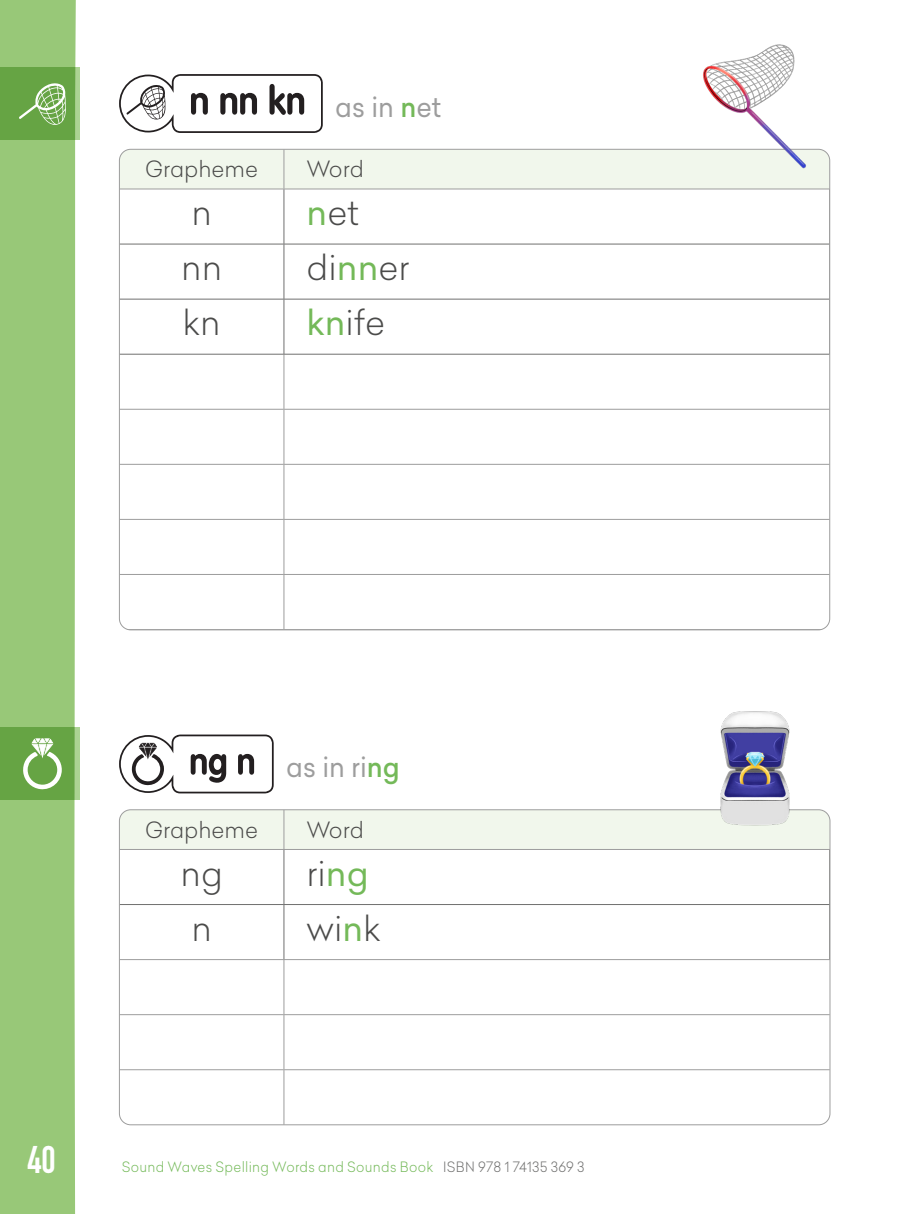
<style>
.page{position:relative;width:902px;height:1214px;background:#fff}
.page>*{position:absolute;margin:0;border:0;box-sizing:border-box;transform-origin:0 0}
.t1{font:38px "DIN Engschrift Std";color:#fff}
.t2{font:300 34px "Celias";color:#4b4b4a}
.t3{font:27.4px "Celias";color:#9d9d9d;scale:.95 1}
.t4{font:300 22px "Celias";color:#4b4b4a}
.t5{font:300 14px "Celias";letter-spacing:.02em;color:#74b959;scale:.95 1}
.s1{font-weight:500;color:#74b959}
.s2{font-weight:400;color:#74b959}
.s3{color:#70706f}
</style>
<div class="page">
<div style="left:0;top:0;width:76px;height:1214px;background:#98c878"></div>
<svg style="left:0;top:67px;width:80px;height:73px;background:#6ca84b"></svg>
<div style="left:119px;top:810px;width:710px;height:39px;background:#f1f7ec"></div>
<hr style="left:283px;top:809px;width:1px;height:40px;background:#9d9d9d">
<hr style="left:119px;top:849px;width:165px;height:1px;background:#9d9d9d">
<hr style="left:284px;top:849px;width:545px;height:1px;background:#9d9d9d">
<hr style="left:119px;top:959px;width:165px;height:1px;background:#9d9d9d">
<hr style="left:284px;top:959px;width:545px;height:1px;background:#9d9d9d">
<hr style="left:283px;top:960px;width:1px;height:54px;background:#9d9d9d">
<hr style="left:119px;top:1014px;width:165px;height:1px;background:#9d9d9d">
<hr style="left:284px;top:1014px;width:545px;height:1px;background:#9d9d9d">
<hr style="left:283px;top:1015px;width:1px;height:54px;background:#9d9d9d">
<hr style="left:119px;top:1069px;width:165px;height:1px;background:#9d9d9d">
<hr style="left:284px;top:1069px;width:545px;height:1px;background:#9d9d9d">
<hr style="left:283px;top:1070px;width:1px;height:54px;background:#9d9d9d">
<hr style="left:283px;top:850px;width:1px;height:54px;background:#70706f">
<hr style="left:119px;top:904px;width:165px;height:1px;background:#70706f">
<hr style="left:284px;top:904px;width:545px;height:1px;background:#70706f">
<hr style="left:283px;top:904px;width:1px;height:55px;background:#70706f">
<div style="left:119px;top:149px;width:710px;height:40px;background:#f1f7ec"></div>
<hr style="left:283px;top:149px;width:1px;height:40px;background:#9d9d9d">
<hr style="left:119px;top:189px;width:165px;height:1px;background:#9d9d9d">
<hr style="left:284px;top:189px;width:545px;height:1px;background:#9d9d9d">
<hr style="left:283px;top:354px;width:1px;height:55px;background:#9d9d9d">
<hr style="left:119px;top:409px;width:165px;height:1px;background:#9d9d9d">
<hr style="left:284px;top:409px;width:545px;height:1px;background:#9d9d9d">
<hr style="left:283px;top:409px;width:1px;height:55px;background:#9d9d9d">
<hr style="left:119px;top:464px;width:165px;height:1px;background:#9d9d9d">
<hr style="left:284px;top:464px;width:545px;height:1px;background:#9d9d9d">
<hr style="left:283px;top:465px;width:1px;height:54px;background:#9d9d9d">
<hr style="left:119px;top:519px;width:165px;height:1px;background:#9d9d9d">
<hr style="left:284px;top:519px;width:545px;height:1px;background:#9d9d9d">
<hr style="left:283px;top:520px;width:1px;height:54px;background:#9d9d9d">
<hr style="left:119px;top:574px;width:165px;height:1px;background:#9d9d9d">
<hr style="left:284px;top:574px;width:545px;height:1px;background:#9d9d9d">
<hr style="left:283px;top:575px;width:1px;height:54px;background:#9d9d9d">
<hr style="left:119px;top:629px;width:165px;height:1px;background:#9d9d9d">
<hr style="left:284px;top:629px;width:545px;height:1px;background:#9d9d9d">
<hr style="left:283px;top:189px;width:1px;height:55px;background:#70706f">
<hr style="left:829px;top:189px;width:1px;height:55px;background:#70706f">
<hr style="left:119px;top:244px;width:165px;height:1px;background:#70706f">
<hr style="left:284px;top:244px;width:545px;height:1px;background:#70706f">
<hr style="left:283px;top:244px;width:1px;height:55px;background:#70706f">
<hr style="left:829px;top:244px;width:1px;height:55px;background:#70706f">
<hr style="left:119px;top:299px;width:165px;height:1px;background:#70706f">
<hr style="left:284px;top:299px;width:545px;height:1px;background:#70706f">
<hr style="left:283px;top:299px;width:1px;height:55px;background:#70706f">
<hr style="left:829px;top:299px;width:1px;height:55px;background:#70706f">
<hr style="left:119px;top:354px;width:165px;height:1px;background:#70706f">
<hr style="left:284px;top:354px;width:545px;height:1px;background:#70706f">
<svg style="left:19px;top:83px;width:47px;height:42px;background:#89b86e"></svg>
<svg style="left:119px;top:74px;width:204px;height:59px"></svg>
<svg style="left:0;top:727px;width:80px;height:73px;background:#6da84c"></svg>
<svg style="left:23px;top:738px;width:39px;height:51px"></svg>
<svg style="left:119px;top:734px;width:154px;height:59px"></svg>
<img style="left:693px;top:44px;width:122px;height:129px">
<img style="left:692px;top:711px;width:125px;height:118px">
<svg style="left:0;top:0;width:7px;height:7px"></svg>
<h3 class="t3" style="left:335px;top:87px;width:113px">as in <span class="s1">n</span>et</h3>
<h3 class="t4" style="left:145px;top:154px;width:114px">Grapheme</h3>
<h3 class="t4" style="left:306px;top:154px;width:59px">Word</h3>
<h2 class="t2" style="left:191px;top:189px;width:22px">n</h2>
<h2 class="t2" style="left:306px;top:189px;width:53px"><span class="s2">n</span>et</h2>
<h2 class="t2" style="left:181px;top:244px;width:43px">nn</h2>
<h2 class="t2" style="left:306px;top:244px;width:104px">di<span class="s2">nn</span>er</h2>
<h2 class="t2" style="left:183px;top:299px;width:40px">kn</h2>
<h2 class="t2" style="left:306px;top:299px;width:80px"><span class="s2">kn</span>ife</h2>
<h3 class="t3" style="left:286px;top:748px;width:121px">as in ri<span class="s1">ng</span></h3>
<h3 class="t4" style="left:145px;top:814px;width:114px">Grapheme</h3>
<h3 class="t4" style="left:306px;top:814px;width:59px">Word</h3>
<h2 class="t2" style="left:180px;top:849px;width:44px">ng</h2>
<h2 class="t2" style="left:306px;top:849px;width:63px">ri<span class="s2">ng</span></h2>
<h2 class="t2" style="left:191px;top:904px;width:22px">n</h2>
<h2 class="t2" style="left:306px;top:904px;width:76px">wi<span class="s2">n</span>k</h2>
<h1 class="t1" style="left:27px;top:1137px;width:30px">40</h1>
<p class="t5" style="left:122px;top:1157px;width:488px">Sound Waves Spelling Words and Sounds Book <span class="s3">ISBN 978 1 74135 369 3</span></p>
</div>
